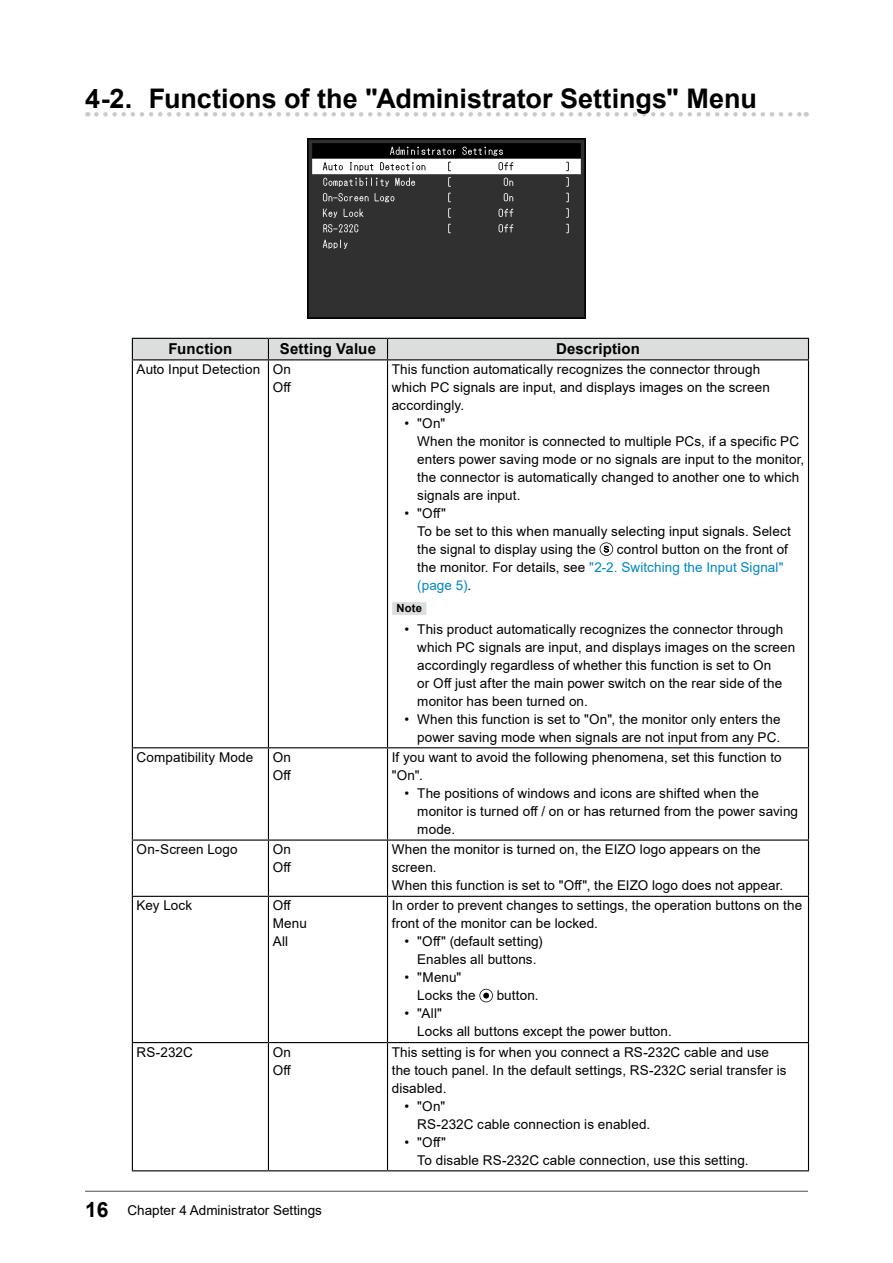
<style>
.page{position:relative;width:893px;height:1263px;background:#fff}
.page>*{position:absolute;margin:0;border:0;box-sizing:border-box;transform-origin:0 0}
.t1{font:700 27px "Arial";color:#000}
.t2{font:700 15px "Arial";letter-spacing:.01em;color:#000}
.t3{font:13.5px/18px "Arial";letter-spacing:.005em;color:#000}
.t4{font:700 11.25px "Arial";color:#000}
.s1{color:#0087c3}
.s2{font-weight:700;font-size:21px}
</style>
<div class="page">
<svg style="left:96px;top:112px;width:711px;height:5px"></svg>
<img style="left:308px;top:139px;width:277px;height:179px">
<div style="left:132px;top:338px;width:677px;height:21px;background:#dcdddd"></div>
<hr style="left:132px;top:360px;width:1px;height:387px;background:#000">
<hr style="left:268px;top:360px;width:1px;height:387px;background:#000">
<hr style="left:387px;top:360px;width:1px;height:387px;background:#000">
<hr style="left:808px;top:360px;width:1px;height:387px;background:#000">
<hr style="left:132px;top:748px;width:1px;height:91px;background:#000">
<hr style="left:268px;top:748px;width:1px;height:91px;background:#000">
<hr style="left:387px;top:748px;width:1px;height:91px;background:#000">
<hr style="left:808px;top:748px;width:1px;height:91px;background:#000">
<hr style="left:132px;top:841px;width:1px;height:55px;background:#000">
<hr style="left:268px;top:841px;width:1px;height:55px;background:#000">
<hr style="left:387px;top:841px;width:1px;height:55px;background:#000">
<hr style="left:808px;top:841px;width:1px;height:55px;background:#000">
<hr style="left:132px;top:897px;width:1px;height:145px;background:#000">
<hr style="left:268px;top:897px;width:1px;height:145px;background:#000">
<hr style="left:387px;top:897px;width:1px;height:145px;background:#000">
<hr style="left:808px;top:897px;width:1px;height:145px;background:#000">
<hr style="left:132px;top:1043px;width:1px;height:127px;background:#000">
<hr style="left:268px;top:1043px;width:1px;height:127px;background:#000">
<hr style="left:387px;top:1043px;width:1px;height:127px;background:#000">
<hr style="left:808px;top:1043px;width:1px;height:127px;background:#000">
<hr style="left:132px;top:359px;width:136px;height:1px;background:#000">
<hr style="left:268px;top:359px;width:119px;height:1px;background:#000">
<hr style="left:387px;top:359px;width:422px;height:1px;background:#000">
<hr style="left:132px;top:747px;width:136px;height:1px;background:#000">
<hr style="left:268px;top:747px;width:119px;height:1px;background:#000">
<hr style="left:387px;top:747px;width:422px;height:1px;background:#000">
<hr style="left:132px;top:839px;width:136px;height:2px;background:#000">
<hr style="left:268px;top:839px;width:119px;height:2px;background:#000">
<hr style="left:387px;top:839px;width:422px;height:2px;background:#000">
<hr style="left:132px;top:896px;width:136px;height:1px;background:#000">
<hr style="left:268px;top:896px;width:119px;height:1px;background:#000">
<hr style="left:387px;top:896px;width:422px;height:1px;background:#000">
<hr style="left:132px;top:1042px;width:136px;height:1px;background:#000">
<hr style="left:268px;top:1042px;width:119px;height:1px;background:#000">
<hr style="left:387px;top:1042px;width:422px;height:1px;background:#000">
<hr style="left:132px;top:1170px;width:136px;height:1px;background:#000">
<hr style="left:268px;top:1170px;width:119px;height:1px;background:#000">
<hr style="left:387px;top:1170px;width:422px;height:1px;background:#000">
<div style="left:392px;top:602px;width:34px;height:13px;background:#dcdddd"></div>
<svg style="left:600px;top:542px;width:13px;height:14px"></svg>
<svg style="left:479px;top:989px;width:14px;height:13px"></svg>
<hr style="left:85px;top:1191px;width:723px;height:1px;background:#595757">
<h1 class="t1" style="left:85px;top:80px;width:673px">4-2. Functions of the "Administrator Settings" Menu</h1>
<p class="t2" style="left:169px;top:338px;width:65px">Function</p>
<p class="t2" style="left:280px;top:338px;width:98px">Setting Value</p>
<p class="t2" style="left:556px;top:338px;width:85px">Description</p>
<p class="t3" style="left:137px;top:360px;width:156px;text-align:right">Auto Input Detection On<br>Off</p>
<p class="t3" style="left:392px;top:360px;width:380px">This function automatically recognizes the connector through which PC signals are input, and displays images on the screen accordingly.</p>
<p class="t3" style="left:417px;top:414px;width:388px;text-indent:-13px">• "On"<br>When the monitor is connected to multiple PCs, if a specific PC enters power saving mode or no signals are input to the monitor, the connector is automatically changed to another one to which signals are input.</p>
<p class="t3" style="left:417px;top:504px;width:375px;text-indent:-13px">• "Off"<br>To be set to this when manually selecting input signals. Select the signal to display using the</p>
<p class="t3" style="left:417px;top:540px;width:372px;text-indent:200px">control button on the front of the monitor. For details, see <span class="s1">"2-2. Switching the Input Signal" (page 5)</span>.</p>
<p class="t4" style="left:396px;top:600px;width:27px">Note</p>
<p class="t3" style="left:417px;top:620px;width:380px;text-indent:-13px">• This product automatically recognizes the connector through which PC signals are input, and displays images on the screen accordingly regardless of whether this function is set to On<br>or Off just after the main power switch on the rear side of the monitor has been turned on.</p>
<p class="t3" style="left:405px;top:710px;width:378px;text-align:right">• When this function is set to "On", the monitor only enters the power saving mode when signals are not input from any PC.</p>
<p class="t3" style="left:137px;top:748px;width:118px">Compatibility Mode</p>
<p class="t3" style="left:273px;top:748px;width:20px">On<br>Off</p>
<p class="t3" style="left:392px;top:748px;width:391px">If you want to avoid the following phenomena, set this function to "On".</p>
<p class="t3" style="left:417px;top:784px;width:382px;text-indent:-13px">• The positions of windows and icons are shifted when the monitor is turned off / on or has returned from the power saving mode.</p>
<p class="t3" style="left:137px;top:840px;width:103px">On-Screen Logo</p>
<p class="t3" style="left:273px;top:840px;width:20px">On<br>Off</p>
<p class="t3" style="left:392px;top:840px;width:393px">When the monitor is turned on, the EIZO logo appears on the screen.<br>When this function is set to "Off", the EIZO logo does not appear.</p>
<p class="t3" style="left:137px;top:896px;width:57px">Key Lock</p>
<p class="t3" style="left:273px;top:896px;width:36px">Off<br>Menu<br>All</p>
<p class="t3" style="left:392px;top:896px;width:412px">In order to prevent changes to settings, the operation buttons on the front of the monitor can be locked.</p>
<p class="t3" style="left:405px;top:932px;width:140px;text-align:center">• "Off" (default setting)<br>Enables all buttons.</p>
<p class="t3" style="left:417px;top:968px;width:60px;text-indent:-13px">• "Menu"<br>Locks the</p>
<p class="t3" style="left:497px;top:986px;width:43px">button.</p>
<p class="t3" style="left:417px;top:1004px;width:256px;text-indent:-13px">• "All"<br>Locks all buttons except the power button.</p>
<p class="t3" style="left:137px;top:1043px;width:58px">RS-232C</p>
<p class="t3" style="left:273px;top:1043px;width:20px">On<br>Off</p>
<p class="t3" style="left:392px;top:1043px;width:396px">This setting is for when you connect a RS-232C cable and use the touch panel. In the default settings, RS-232C serial transfer is disabled.</p>
<p class="t3" style="left:417px;top:1097px;width:234px;text-indent:-13px">• "On"<br>RS-232C cable connection is enabled.</p>
<p class="t3" style="left:417px;top:1133px;width:333px;text-indent:-13px">• "Off"<br>To disable RS-232C cable connection, use this setting.</p>
<p class="t3" style="left:85px;top:1201px;width:238px"><span class="s2">16</span> Chapter 4 Administrator Settings</p>
</div>
